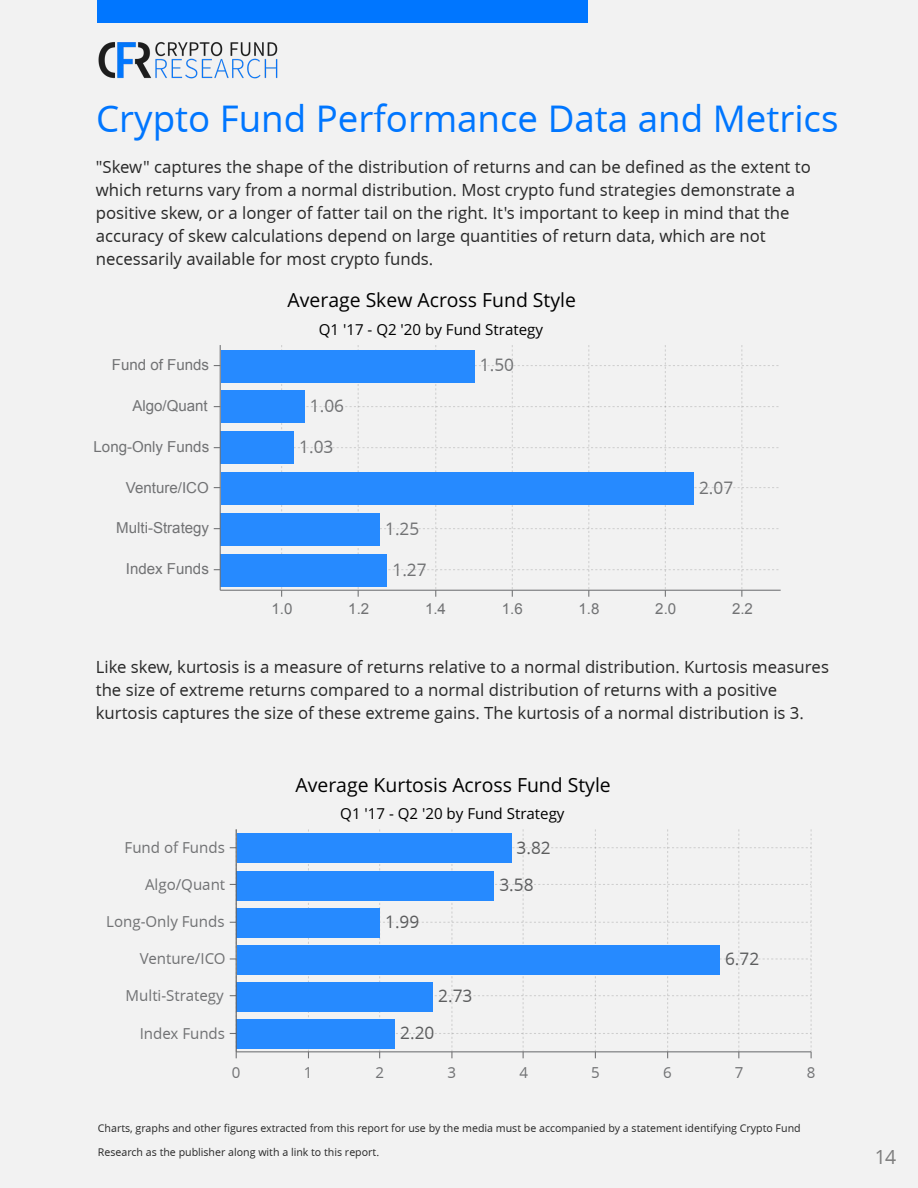
<style>
.page{position:relative;width:918px;height:1188px;background:#f2f2f2}
.page>*{position:absolute;margin:0;border:0;box-sizing:border-box;transform-origin:0 0}
.t1{font:36.75px "Open Sans";color:#0076ff}
.t2{font:19.5px "Open Sans";color:#000}
.t3{font:19.5px "Open Sans";color:#7d7d7d}
.t4{font:17.25px "Open Sans";color:#717274}
.t5{font:17.25px/37px "Open Sans";color:#5c5d5e}
.t6{font:16.8px/23.1px "Open Sans";color:#292929}
.t7{font:15.15px "Arial";color:#717274}
.t8{font:15.15px "Open Sans";color:#717274}
.t9{font:15.15px "Open Sans";color:#000}
.t10{font:10.65px/23.4px "Open Sans";color:#292929}
.s1{color:rgb(113 114 116/0)}
</style>
<div class="page">
<div style="left:97px;top:0;width:491px;height:23px;background:#0076ff"></div>
<svg style="left:214px;top:345px;width:565px;height:252px"></svg>
<div style="left:221px;top:350px;width:254px;height:32px;background:#268aff"></div>
<div style="left:221px;top:391px;width:84px;height:32px;background:#268aff"></div>
<div style="left:221px;top:431px;width:73px;height:33px;background:#268aff"></div>
<div style="left:221px;top:472px;width:473px;height:33px;background:#268aff"></div>
<div style="left:221px;top:513px;width:159px;height:33px;background:#268aff"></div>
<div style="left:221px;top:554px;width:166px;height:33px;background:#268aff"></div>
<hr style="left:220px;top:345px;width:1px;height:245px;background:#717274">
<hr style="left:220px;top:590px;width:561px;height:1px;background:#717274">
<img style="left:98px;top:42px;width:180px;height:37px">
<svg style="left:230px;top:829px;width:582px;height:229px"></svg>
<div style="left:237px;top:834px;width:274px;height:29px;background:#268aff"></div>
<div style="left:237px;top:871px;width:257px;height:29px;background:#268aff"></div>
<div style="left:237px;top:908px;width:143px;height:29px;background:#268aff"></div>
<div style="left:237px;top:945px;width:483px;height:30px;background:#268aff"></div>
<div style="left:237px;top:982px;width:196px;height:30px;background:#268aff"></div>
<div style="left:237px;top:1019px;width:158px;height:30px;background:#268aff"></div>
<hr style="left:236px;top:1051px;width:575px;height:1px;background:#717274">
<hr style="left:236px;top:829px;width:1px;height:223px;background:#000;opacity:.15">
<h1 class="t1" style="left:96px;top:93px;width:744px">Crypto Fund Performance Data and Metrics</h1>
<p class="t6" style="left:96px;top:155px;width:717px">"Skew" captures the shape of the distribution of returns and can be defined as the extent to which returns vary from a normal distribution. Most crypto fund strategies demonstrate a positive skew, or a longer of fatter tail on the right. It's important to keep in mind that the accuracy of skew calculations depend on large quantities of return data, which are not necessarily available for most crypto funds.</p>
<p class="t7" style="left:112px;top:356px;width:99px">Fund of Funds</p>
<p class="t7" style="left:132px;top:397px;width:77px">Algo/Quant</p>
<p class="t7" style="left:94px;top:438px;width:117px">Long-Only Funds</p>
<p class="t7" style="left:126px;top:479px;width:84px">Venture/ICO</p>
<p class="t7" style="left:116px;top:520px;width:95px">Multi-Strategy</p>
<p class="t7" style="left:126px;top:561px;width:84px">Index Funds</p>
<p class="t2" style="left:288px;top:286px;width:290px">Average Skew Across Fund Style</p>
<p class="t9" style="left:319px;top:318px;width:226px">Q1 '17 - Q2 '20 by Fund Strategy</p>
<p class="t4" style="left:480px;top:353px;width:36px">1.50</p>
<p class="t4" style="left:310px;top:394px;width:36px">1.06</p>
<p class="t4" style="left:299px;top:435px;width:36px">1.03</p>
<p class="t4" style="left:385px;top:517px;width:36px">1.25</p>
<p class="t4" style="left:392px;top:558px;width:36px">1.27</p>
<p class="t4" style="left:699px;top:476px;width:36px">2.07</p>
<p class="t7" style="left:272px;top:600px;width:22px">1.0</p>
<p class="t7" style="left:348px;top:600px;width:22px">1.2</p>
<p class="t7" style="left:425px;top:600px;width:22px">1.4</p>
<p class="t7" style="left:497px;top:600px;width:28px"><span class="s1">L</span>1.6</p>
<p class="t7" style="left:579px;top:600px;width:22px">1.8</p>
<p class="t7" style="left:655px;top:600px;width:22px">2.0</p>
<p class="t7" style="left:732px;top:600px;width:22px">2.2</p>
<p class="t6" style="left:96px;top:655px;width:735px">Like skew, kurtosis is a measure of returns relative to a normal distribution. Kurtosis measures the size of extreme returns compared to a normal distribution of returns with a positive kurtosis captures the size of these extreme gains. The kurtosis of a normal distribution is 3.</p>
<p class="t8" style="left:125px;top:837px;width:102px">Fund of Funds</p>
<p class="t8" style="left:145px;top:874px;width:82px">Algo/Quant</p>
<p class="t8" style="left:106px;top:911px;width:120px">Long-Only Funds</p>
<p class="t8" style="left:140px;top:949px;width:87px">Venture/ICO</p>
<p class="t8" style="left:126px;top:986px;width:100px">Multi-Strategy</p>
<p class="t8" style="left:140px;top:1023px;width:87px">Index Funds</p>
<p class="t2" style="left:296px;top:771px;width:317px">Average Kurtosis Across Fund Style</p>
<p class="t9" style="left:340px;top:803px;width:226px">Q1 '17 - Q2 '20 by Fund Strategy</p>
<p class="t5" style="left:499px;top:829px;width:53px;text-indent:17px">3.82<br>3.58</p>
<p class="t5" style="left:385px;top:903px;width:36px">1.99</p>
<p class="t5" style="left:438px;top:977px;width:36px">2.73</p>
<p class="t5" style="left:400px;top:1014px;width:36px">2.20</p>
<p class="t5" style="left:725px;top:940px;width:36px">6.72</p>
<p class="t8" style="left:232px;top:1062px;width:10px">0</p>
<p class="t8" style="left:304px;top:1062px;width:10px">1</p>
<p class="t8" style="left:376px;top:1062px;width:10px">2</p>
<p class="t8" style="left:447px;top:1062px;width:10px">3</p>
<p class="t8" style="left:519px;top:1062px;width:10px">4<span class="s1">L</span></p>
<p class="t8" style="left:591px;top:1062px;width:10px">5</p>
<p class="t8" style="left:663px;top:1062px;width:10px">6</p>
<p class="t8" style="left:735px;top:1062px;width:10px">7</p>
<p class="t8" style="left:807px;top:1062px;width:10px">8</p>
<p class="t10" style="left:98px;top:1117px;width:704px">Charts, graphs and other figures extracted from this report for use by the media must be accompanied by a statement identifying Crypto Fund<br>Research as the publisher along with a link to this report.</p>
<p class="t3" style="left:874px;top:1144px;width:24px">14</p>
</div>
